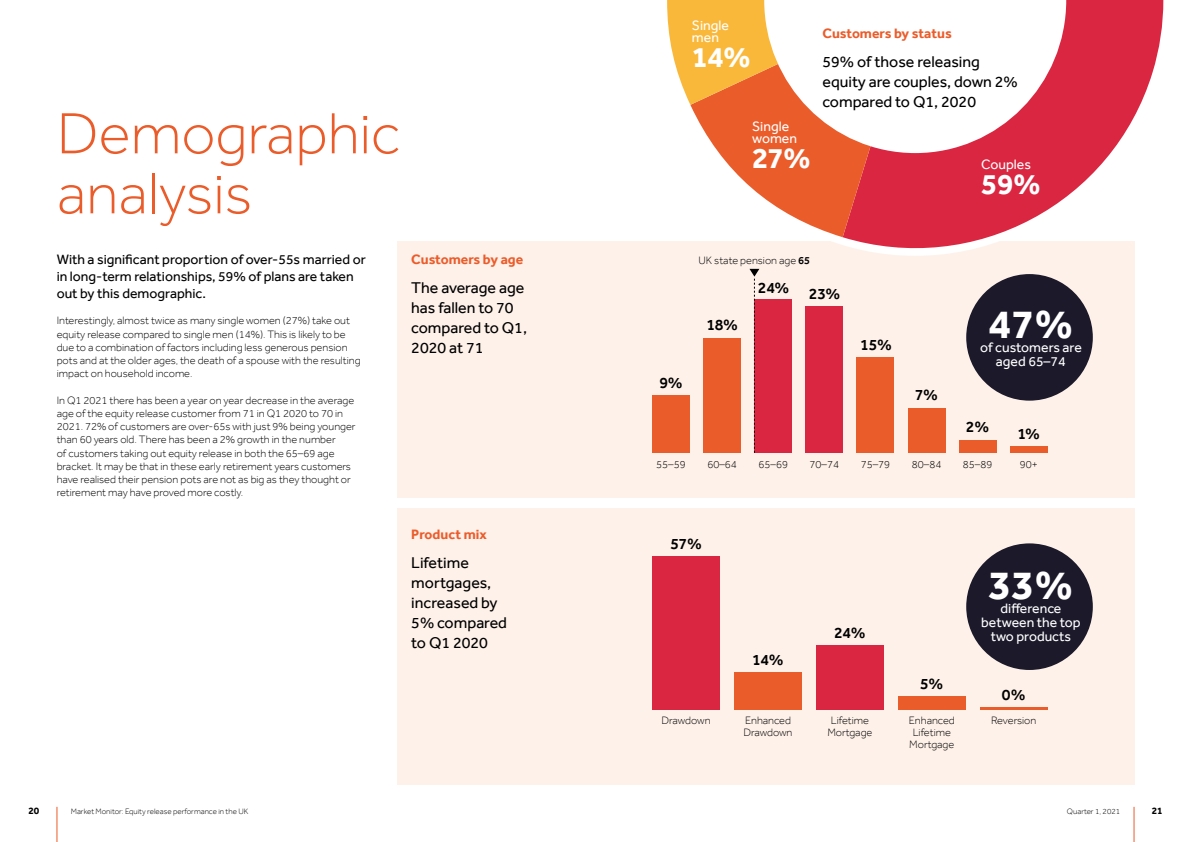
<style>
.page{position:relative;width:1191px;height:842px;background:#fff}
.page>*{position:absolute;margin:0;border:0;box-sizing:border-box;transform-origin:0 0}
.t1{font:300 60px/60px "Effra";color:#eb5c2b}
.t2{font:700 42px "Effra";color:#fff}
.t3{font:700 30px "Effra";color:#fff}
.t4{font:16px/20px "Effra";color:#000}
.t5{font:500 16px "Effra";letter-spacing:-.02em;color:#000}
.t6{font:14px/16.8px "Effra";color:#000}
.t7{font:14px/12px "Effra";color:#fff}
.t8{font:700 14px "Effra";color:#eb5c2b}
.t9{font:300 11px/13.2px "Effra";color:#000}
.t10{font:700 10px "Effra";color:#000}
.t11{font:300 8px "Effra";color:#000}
.s1{font-weight:500}
</style>
<div class="page">
<hr style="left:57px;top:807px;width:1px;height:35px;background:#eb5c2b">
<hr style="left:1133px;top:807px;width:1px;height:35px;background:#eb5c2b">
<div style="left:397px;top:508px;width:737px;height:277px;background:#fef1e9"></div>
<hr style="left:979px;top:707px;width:68px;height:3px;background:#eb5c2b">
<div style="left:734px;top:672px;width:68px;height:38px;background:#eb5c2b"></div>
<div style="left:898px;top:696px;width:67px;height:14px;background:#eb5c2b"></div>
<div style="left:816px;top:645px;width:67px;height:65px;background:#da2640"></div>
<div style="left:652px;top:557px;width:68px;height:153px;background:#da2640"></div>
<div style="left:397px;top:241px;width:737px;height:256px;background:#fef1e9"></div>
<div style="left:1010px;top:446px;width:37px;height:7px;background:#eb5c2b"></div>
<div style="left:959px;top:440px;width:37px;height:13px;background:#eb5c2b"></div>
<div style="left:907px;top:408px;width:38px;height:45px;background:#eb5c2b"></div>
<div style="left:856px;top:357px;width:38px;height:96px;background:#eb5c2b"></div>
<div style="left:805px;top:306px;width:38px;height:147px;background:#da2640"></div>
<div style="left:754px;top:300px;width:38px;height:153px;background:#da2640"></div>
<div style="left:703px;top:338px;width:38px;height:115px;background:#eb5c2b"></div>
<div style="left:652px;top:395px;width:38px;height:58px;background:#eb5c2b"></div>
<svg style="left:842px;top:0;width:321px;height:277px;fill:#da2640"></svg>
<svg style="left:690px;top:105px;width:225px;height:132px"></svg>
<svg style="left:667px;top:0;width:97px;height:105px;background:#f8b247"></svg>
<svg style="left:764px;top:0;width:302px;height:153px"></svg>
<div style="left:966px;top:543px;width:126px;height:127px;background:#1b192a;border-radius:50%"></div>
<div style="left:966px;top:274px;width:126px;height:127px;background:#1b192a;border-radius:50%"></div>
<svg style="left:749px;top:269px;width:10px;height:184px"></svg>
<h1 class="t1" style="left:57px;top:103px;width:345px">Demographic analysis</h1>
<p class="t6" style="left:57px;top:251px;width:311px">With a significant proportion of over-55s married or in long-term relationships, 59% of plans are taken out by this demographic.</p>
<p class="t9" style="left:57px;top:314px;width:305px">Interestingly, almost twice as many single women (27%) take out equity release compared to single men (14%). This is likely to be due to a combination of factors including less generous pension pots and at the older ages, the death of a spouse with the resulting impact on household income.</p>
<p class="t9" style="left:57px;top:393px;width:300px">In Q1 2021 there has been a year on year decrease in the average age of the equity release customer from 71 in Q1 2020 to 70 in 2021. 72% of customers are over-65s with just 9% being younger than 60 years old. There has been a 2% growth in the number<br>of customers taking out equity release in both the 65–69 age bracket. It may be that in these early retirement years customers have realised their pension pots are not as big as they thought or retirement may have proved more costly.</p>
<p class="t8" style="left:411px;top:251px;width:113px">Customers by age</p>
<h3 class="t4" style="left:411px;top:278px;width:117px">The average age has fallen to 70 compared to Q1,<br>2020 at 71</h3>
<p class="t8" style="left:411px;top:526px;width:77px">Product mix</p>
<h3 class="t4" style="left:411px;top:552px;width:97px">Lifetime mortgages, increased by<br>5% compared to Q1 2020</h3>
<p class="t7" style="left:692px;top:19px;width:39px">Single men</p>
<h3 class="t3" style="left:692px;top:39px;width:60px">14%</h3>
<p class="t7" style="left:752px;top:121px;width:46px">Single women</p>
<h3 class="t3" style="left:752px;top:141px;width:60px">27%</h3>
<p class="t8" style="left:822px;top:25px;width:131px">Customers by status</p>
<h3 class="t4" style="left:822px;top:52px;width:197px">59% of those releasing equity are couples, down 2% compared to Q1, 2020</h3>
<p class="t7" style="left:981px;top:158px;width:51px">Couples</p>
<h3 class="t3" style="left:981px;top:166px;width:61px">59%</h3>
<p class="t9" style="left:698px;top:253px;width:113px">UK state pension age <span class="s1">65</span></p>
<h3 class="t5" style="left:659px;top:373px;width:25px">9%</h3>
<h3 class="t5" style="left:706px;top:315px;width:33px">18%</h3>
<h3 class="t5" style="left:758px;top:281px;width:84px">24% 23%</h3>
<h3 class="t5" style="left:860px;top:335px;width:33px">15%</h3>
<h3 class="t5" style="left:914px;top:385px;width:25px">7%</h3>
<h2 class="t2" style="left:988px;top:299px;width:86px">47%</h2>
<p class="t7" style="left:996px;top:355px;width:71px">aged 65–74</p>
<p class="t7" style="left:980px;top:341px;width:103px">of customers are</p>
<h3 class="t5" style="left:966px;top:417px;width:25px">2%</h3>
<h3 class="t5" style="left:1017px;top:424px;width:24px">1%</h3>
<p class="t9" style="left:656px;top:457px;width:31px">55–59</p>
<p class="t9" style="left:707px;top:457px;width:31px">60–64</p>
<p class="t9" style="left:758px;top:457px;width:31px">65–69</p>
<p class="t9" style="left:809px;top:457px;width:31px">70–74</p>
<p class="t9" style="left:860px;top:457px;width:31px">75–79</p>
<p class="t9" style="left:912px;top:457px;width:31px">80–84</p>
<p class="t9" style="left:963px;top:457px;width:31px">85–89</p>
<p class="t9" style="left:1019px;top:457px;width:19px">90+</p>
<h3 class="t5" style="left:670px;top:534px;width:33px">57%</h3>
<h3 class="t5" style="left:752px;top:650px;width:33px">14%</h3>
<h3 class="t5" style="left:834px;top:623px;width:33px">24%</h3>
<h3 class="t5" style="left:920px;top:674px;width:25px">5%</h3>
<h2 class="t2" style="left:988px;top:560px;width:86px">33%</h2>
<p class="t7" style="left:981px;top:601px;width:101px;line-height:14px;text-align:center">difference between the top two products</p>
<h3 class="t5" style="left:1002px;top:685px;width:25px">0%</h3>
<p class="t9" style="left:661px;top:714px;width:50px">Drawdown</p>
<p class="t9" style="left:827px;top:715px;width:47px;line-height:12px;text-align:center">Lifetime<br>Mortgage</p>
<p class="t9" style="left:908px;top:715px;width:48px;line-height:12px;text-align:center">Enhanced<br>Lifetime<br>Mortgage</p>
<p class="t9" style="left:743px;top:715px;width:50px;line-height:12px">Enhanced<br>Drawdown</p>
<p class="t9" style="left:991px;top:714px;width:47px">Reversion</p>
<p class="t10" style="left:28px;top:804px;width:12px">20</p>
<p class="t11" style="left:71px;top:806px;width:179px">Market Monitor: Equity release performance in the UK</p>
<p class="t11" style="left:1067px;top:806px;width:55px">Quarter 1, 2021</p>
<p class="t10" style="left:1151px;top:804px;width:12px">21</p>
</div>
